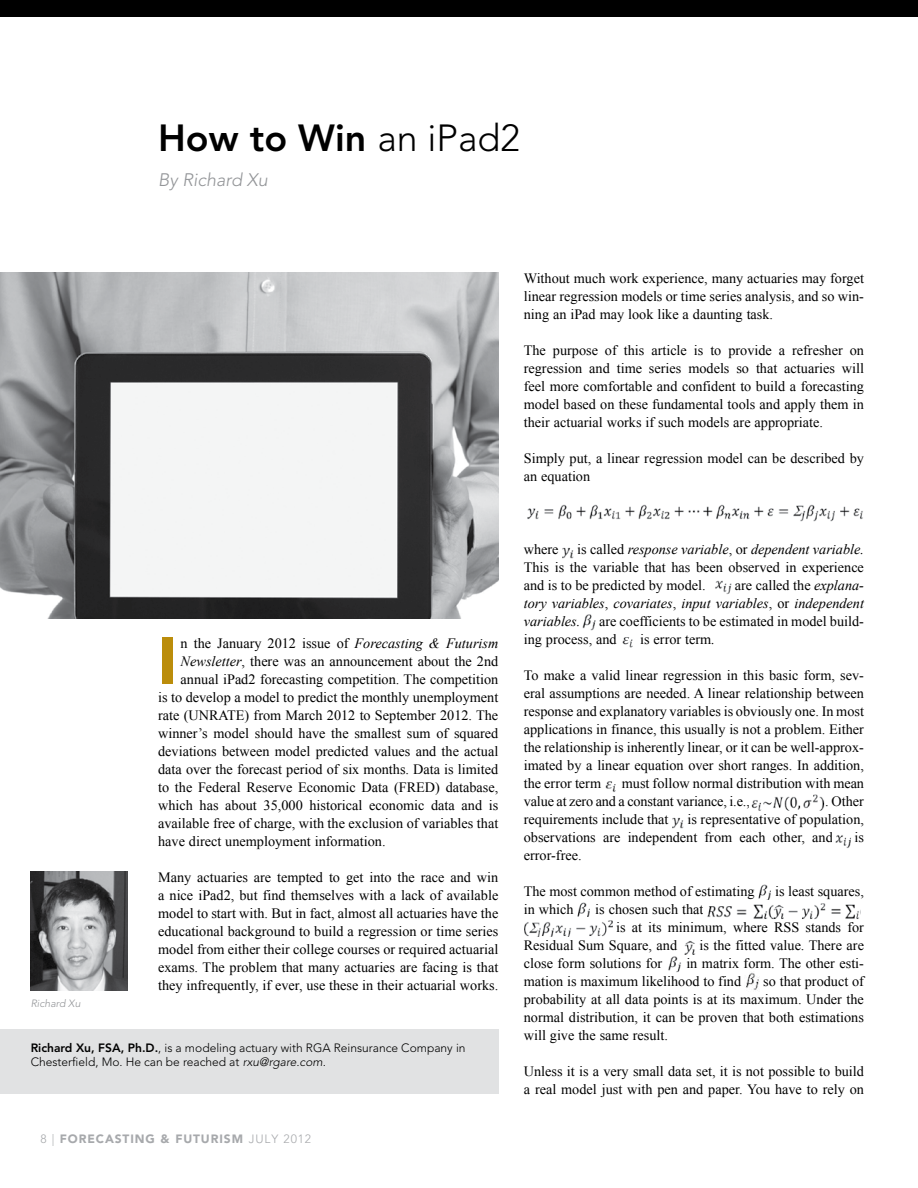
<style>
.page{position:relative;width:918px;height:1188px;background:#fff}
.page>*{position:absolute;margin:0;border:0;box-sizing:border-box;transform-origin:0 0}
.t1{font:900 65.1px "Avenir LT Std";color:#bb8d0b}
.t2{font:800 37.5px "Avenir LT Std";color:#000}
.t3{font:italic 300 18px "Avenir LT Std";color:#939598}
.t4{font:14.25px/18px "Times New Roman";color:#000;text-align:justify}
.t5{font:italic 14.25px/18px "Times New Roman";color:#000;text-align:justify}
.t6{font:300 12px/14.4px "Avenir LT Std";color:#000}
.t7{font:900 12px "Avenir LT Std";letter-spacing:.075em;color:#a7a9ac}
.t8{font:italic 300 10.5px "Avenir LT Std";color:#939598}
.s1{font-weight:300}
.s2{font-style:italic}
.s3{font-weight:800}
.s4{font-style:normal}
</style>
<div class="page">
<div style="left:0;top:0;width:918px;height:16px;background:#000"></div>
<img style="left:31px;top:872px;width:97px;height:118px">
<div style="left:0;top:1029px;width:498px;height:65px;background:#e1e2e3"></div>
<img style="left:0;top:273px;width:498px;height:346px">
<img style="left:562px;top:547px;width:12px;height:12px">
<img style="left:715px;top:580px;width:17px;height:14px">
<img style="left:582px;top:614px;width:14px;height:17px">
<img style="left:622px;top:637px;width:11px;height:11px">
<img style="left:605px;top:781px;width:11px;height:11px">
<img style="left:751px;top:794px;width:74px;height:17px">
<img style="left:672px;top:817px;width:12px;height:12px">
<img style="left:835px;top:835px;width:16px;height:13px">
<img style="left:758px;top:884px;width:13px;height:16px">
<img style="left:578px;top:902px;width:12px;height:15px">
<img style="left:707px;top:906px;width:40px;height:12px">
<img style="left:753px;top:903px;width:108px;height:17px">
<img style="left:524px;top:920px;width:89px;height:17px">
<img style="left:684px;top:941px;width:11px;height:14px">
<img style="left:668px;top:956px;width:13px;height:17px">
<img style="left:746px;top:972px;width:13px;height:18px">
<img style="left:527px;top:504px;width:336px;height:18px">
<h2 class="t2" style="left:158px;top:116px;width:363px">How to Win <span class="s1">an iPad2</span></h2>
<p class="t3" style="left:158px;top:170px;width:111px">By Richard Xu</p>
<h1 class="t1" style="left:158px;top:622px;width:21px">I</h1>
<p class="t4" style="left:181px;top:634px;width:319px">n the January 2012 issue of <span class="s2">Forecasting &amp; Futurism</span></p>
<p class="t4" style="left:181px;top:652px;width:319px"><span class="s2">Newsletter</span>, there was an announcement about the 2nd</p>
<p class="t4" style="left:181px;top:670px;width:319px">annual iPad2 forecasting competition. The competition</p>
<p class="t4" style="left:158px;top:688px;width:342px">is to develop a model to predict the monthly unemployment</p>
<p class="t4" style="left:158px;top:706px;width:342px">rate (UNRATE) from March 2012 to September 2012. The</p>
<p class="t4" style="left:158px;top:724px;width:342px">winner’s model should have the smallest sum of squared</p>
<p class="t4" style="left:158px;top:742px;width:342px">deviations between model predicted values and the actual</p>
<p class="t4" style="left:158px;top:760px;width:342px">data over the forecast period of six months. Data is limited</p>
<p class="t4" style="left:158px;top:778px;width:342px">to the Federal Reserve Economic Data (FRED) database,</p>
<p class="t4" style="left:158px;top:796px;width:342px">which has about 35,000 historical economic data and is</p>
<p class="t4" style="left:158px;top:814px;width:342px">available free of charge, with the exclusion of variables that</p>
<p class="t4" style="left:158px;top:832px;width:229px">have direct unemployment information.</p>
<p class="t4" style="left:158px;top:868px;width:342px">Many actuaries are tempted to get into the race and win a nice iPad2, but find themselves with a lack of available model to start with. But in fact, almost all actuaries have the educational background to build a regression or time series model from either their college courses or required actuarial exams. The problem that many actuaries are facing is that they infrequently, if ever, use these in their actuarial works.</p>
<p class="t8" style="left:31px;top:997px;width:51px">Richard Xu</p>
<p class="t6" style="left:31px;top:1041px;width:436px"><span class="s3">Richard Xu, FSA, Ph.D.</span>, is a modeling actuary with RGA Reinsurance Company in<br>Chesterfield, Mo. He can be reached at <span class="s2">rxu@rgare.com.</span></p>
<p class="t7" style="left:40px;top:1132px;width:272px"><span class="s1">8 |</span> FORECASTING &amp; FUTURISM <span class="s1">JU LY 2012</span></p>
<p class="t4" style="left:524px;top:269px;width:342px">Without much work experience, many actuaries may forget linear regression models or time series analysis, and so win&shy;ning an iPad may look like a daunting task.</p>
<p class="t4" style="left:524px;top:341px;width:342px">The purpose of this article is to provide a refresher on regression and time series models so that actuaries will feel more comfortable and confident to build a forecasting model based on these fundamental tools and apply them in their actuarial works if such models are appropriate.</p>
<p class="t4" style="left:524px;top:449px;width:342px">Simply put, a linear regression model can be described by an equation</p>
<p class="t4" style="left:524px;top:540px;width:36px">where</p>
<p class="t4" style="left:524px;top:540px;width:342px;text-indent:54px">is called <span class="s2">response variable</span>, or <span class="s2">dependent variable.<br></span>This is the variable that has been observed in experience and is to be predicted by model.</p>
<p class="t5" style="left:524px;top:576px;width:342px;text-indent:211px"><span class="s4">are called the</span> explana&shy;tory variables<span class="s4">,</span> covariates<span class="s4">,</span> input variables<span class="s4">, or</span> independent variables.</p>
<p class="t4" style="left:524px;top:612px;width:342px;text-indent:75px">are coefficients to be estimated in model build&shy;ing process, and</p>
<p class="t4" style="left:640px;top:630px;width:76px">is error term<span class="s2">.</span></p>
<p class="t4" style="left:524px;top:666px;width:342px">To make a valid linear regression in this basic form, sev&shy;eral assumptions are needed. A linear relationship between response and explanatory variables is obviously one. In most applications in finance, this usually is not a problem. Either the relationship is inherently linear, or it can be well-approx&shy;imated by a linear equation over short ranges. In addition, the error term</p>
<p class="t4" style="left:524px;top:774px;width:342px;text-indent:98px">must follow normal distribution with mean value at zero and a constant variance, i.e.,</p>
<p class="t4" style="left:825px;top:792px;width:40px">. Other</p>
<p class="t4" style="left:524px;top:810px;width:146px">requirements include that</p>
<p class="t4" style="left:524px;top:810px;width:342px;text-indent:164px">is representative of population, observations are independent from each other, and</p>
<p class="t4" style="left:854px;top:828px;width:11px">is</p>
<p class="t4" style="left:524px;top:846px;width:59px">error-free.</p>
<p class="t4" style="left:524px;top:882px;width:232px">The most common method of estimating</p>
<p class="t4" style="left:775px;top:882px;width:90px">is least squares,</p>
<p class="t4" style="left:524px;top:900px;width:51px">in which</p>
<p class="t4" style="left:595px;top:900px;width:110px">is chosen such that</p>
<p class="t4" style="left:616px;top:918px;width:249px">is at its minimum, where RSS stands for</p>
<p class="t4" style="left:524px;top:936px;width:155px">Residual Sum Square, and</p>
<p class="t4" style="left:700px;top:936px;width:166px">is the fitted value. There are</p>
<p class="t4" style="left:524px;top:954px;width:140px">close form solutions for</p>
<p class="t4" style="left:524px;top:954px;width:342px;text-indent:163px">in matrix form. The other esti&shy;mation is maximum likelihood to find</p>
<p class="t4" style="left:524px;top:972px;width:342px;text-indent:240px">so that product of probability at all data points is at its maximum. Under the normal distribution, it can be proven that both estimations will give the same result.</p>
<p class="t4" style="left:524px;top:1062px;width:342px">Unless it is a very small data set, it is not possible to build a real model just with pen and paper. You have to rely on</p>
</div>
